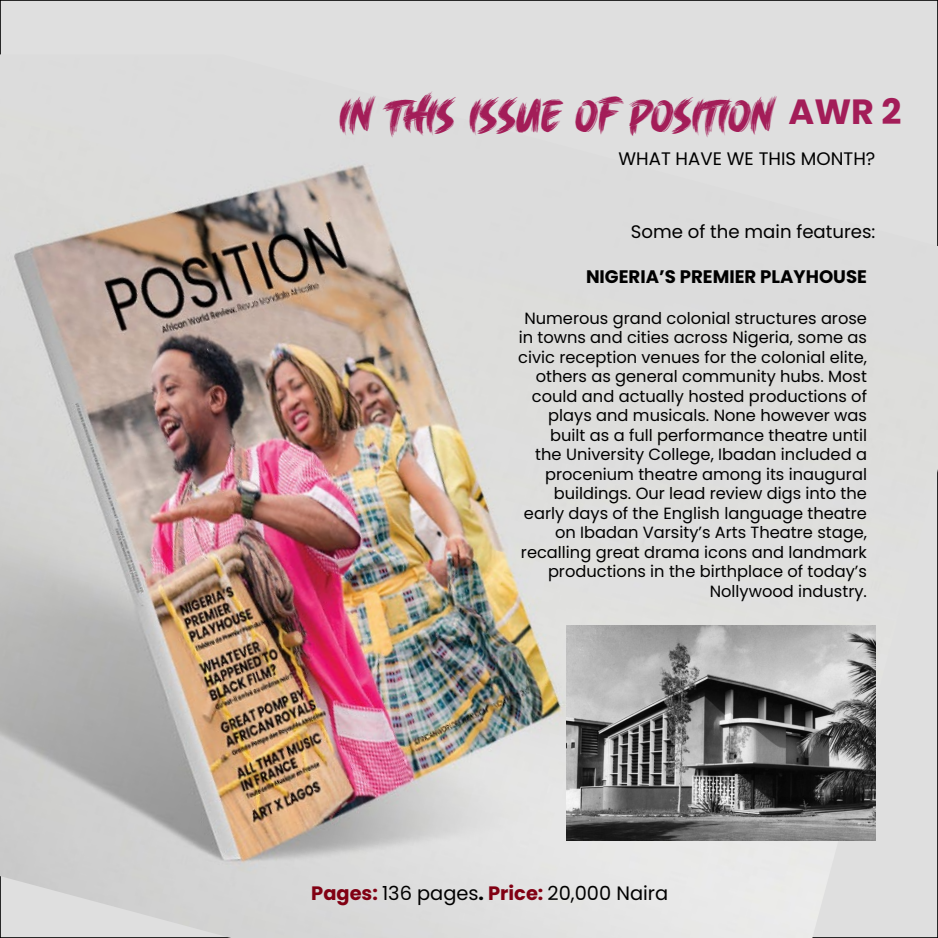
<style>
.page{position:relative;width:938px;height:938px;background:#fff}
.page>*{position:absolute;margin:0;border:0;box-sizing:border-box;transform-origin:0 0}
.t1{font:22.5px "Brush King";color:#a31d58}
.t2{font:19.38px "Poppins";color:#000}
.t3{font:18.12px "Poppins";color:#000}
.t4{font:700 18.12px "Poppins";color:#000}
.t5{font:16.25px/19.5px "Poppins";color:#000;text-align:right}
.s1{font-family:"Poppins";font-weight:700;font-size:35px}
.s2{font-weight:700;color:#810013}
.s3{font-weight:700}
</style>
<div class="page">
<div style="left:0;top:0;width:937px;height:937px;background:#dfdfdf"></div>
<img style="left:0;top:54px;width:938px;height:884px">
<img style="left:566px;top:625px;width:309px;height:215px">
<h1 class="t1" style="left:339px;top:103px;width:563px">IN THIS ISSUE OF POSITION <span class="s1">AWR 2</span></h1>
<p class="t3" style="left:618px;top:148px;width:258px">WHAT HAVE WE THIS MONTH?</p>
<p class="t3" style="left:631px;top:221px;width:246px">Some of the main features:</p>
<p class="t4" style="left:586px;top:266px;width:282px">NIGERIA’S PREMIER PLAYHOUSE</p>
<p class="t5" style="left:518px;top:308px;width:350px">Numerous grand colonial structures arose in towns and cities across Nigeria, some as civic reception venues for the colonial elite, others as general community hubs. Most could and actually hosted productions of plays and musicals. None however was built as a full performance theatre until<br>the University College, Ibadan included a procenium theatre among its inaugural buildings. Our lead review digs into the early days of the English language theatre on Ibadan Varsity’s Arts Theatre stage, recalling great drama icons and landmark productions in the birthplace of today’s Nollywood industry.</p>
<p class="t2" style="left:311px;top:882px;width:358px"><span class="s2">Pages:</span> 136 pages<span class="s3">.</span> <span class="s2">Price:</span> 20,000 Naira</p>
</div>
